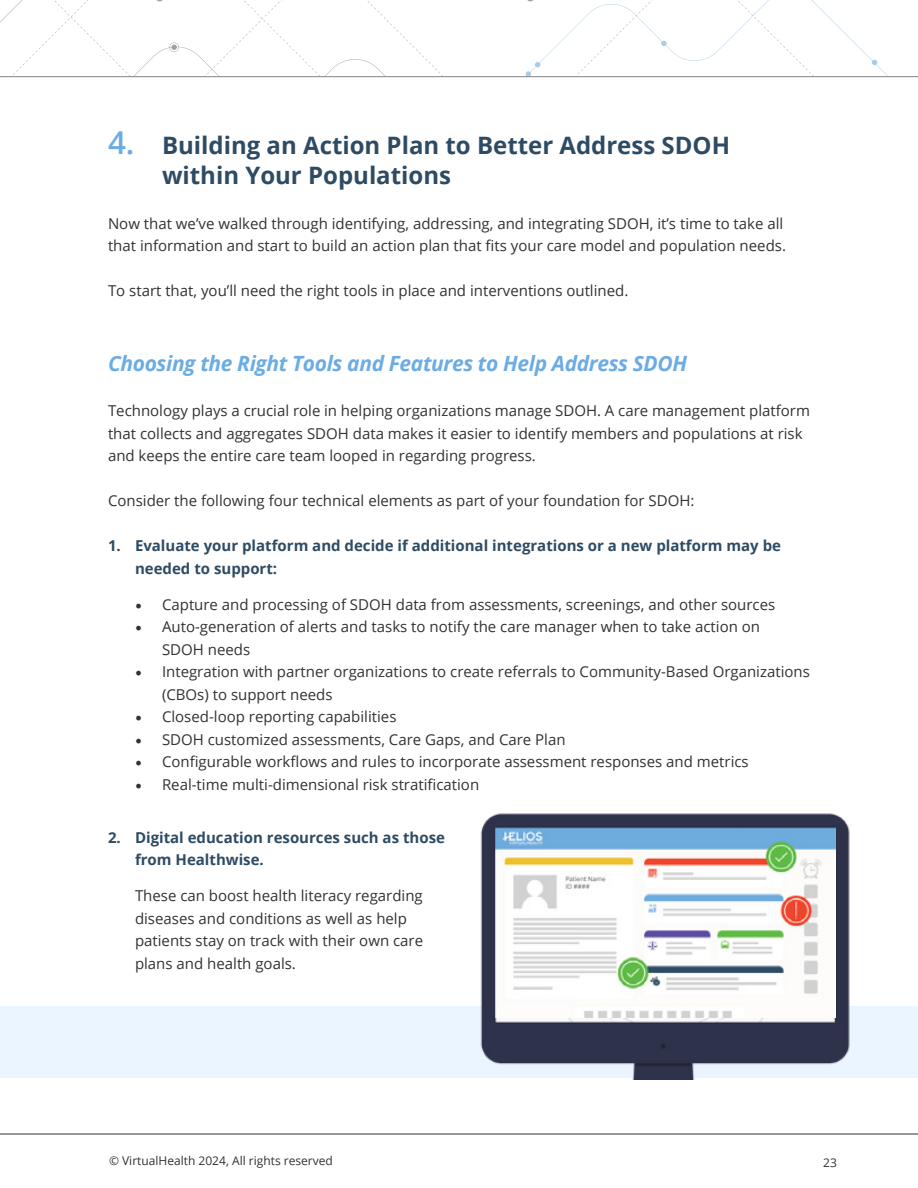
<style>
.page{position:relative;width:918px;height:1188px;background:#fff}
.page>*{position:absolute;margin:0;border:0;box-sizing:border-box;transform-origin:0 0}
.t1{font:700 24px/30px "Open Sans";color:#2e4b64}
.t2{font:italic 700 21px "Open Sans";letter-spacing:-.02em;color:#6cace4}
.t3{font:15px/22.5px "Open Sans";color:#323232}
.t4{font:700 15px/22.5px "Open Sans";color:#2e4b64}
.t5{font:12px "Open Sans";color:#323232}
.s1{font-weight:600;font-size:31.5px;color:#6cace4}
.s2{font-family:"Minion Pro";font-size:18px}
</style>
<div class="page">
<hr style="left:0;top:1134px;width:918px;height:1px;background:#323232">
<svg style="left:0;top:0;width:888px;height:76px"></svg>
<hr style="left:0;top:76px;width:918px;height:1px;background:#848484">
<div style="left:0;top:1007px;width:918px;height:71px;background:#ebf5ff"></div>
<img style="left:419px;top:813px;width:499px;height:267px">
<img style="left:496px;top:827px;width:339px;height:190px">
<h1 class="t1" style="left:162px;top:129px;width:570px;text-indent:-54px"><span class="s1">4.</span> Building an Action Plan to Better Address SDOH within Your Populations</h1>
<p class="t3" style="left:108px;top:212px;width:680px">Now that we’ve walked through identifying, addressing, and integrating SDOH, it’s time to take all that information and start to build an action plan that fits your care model and population needs.</p>
<p class="t3" style="left:108px;top:279px;width:522px">To start that, you’ll need the right tools in place and interventions outlined.</p>
<h2 class="t2" style="left:108px;top:349px;width:581px">Choosing the Right Tools and Features to Help Address SDOH</h2>
<p class="t3" style="left:108px;top:399px;width:704px">Technology plays a crucial role in helping organizations manage SDOH. A care management platform that collects and aggregates SDOH data makes it easier to identify members and populations at risk and keeps the entire care team looped in regarding progress.</p>
<p class="t3" style="left:108px;top:489px;width:588px">Consider the following four technical elements as part of your foundation for SDOH:</p>
<p class="t4" style="left:135px;top:534px;width:648px;text-indent:-27px">1. Evaluate your platform and decide if additional integrations or a new platform may be needed to support:</p>
<p class="t3" style="left:135px;top:593px;width:642px"><span class="s2">•</span> Capture and processing of SDOH data from assessments, screenings, and other sources</p>
<p class="t3" style="left:162px;top:615px;width:600px;text-indent:-27px"><span class="s2">•</span> Auto-generation of alerts and tasks to notify the care manager when to take action on<br>SDOH needs</p>
<p class="t3" style="left:162px;top:660px;width:649px;text-indent:-27px"><span class="s2">•</span> Integration with partner organizations to create referrals to Community-Based Organizations (CBOs) to support needs</p>
<p class="t3" style="left:135px;top:705px;width:263px"><span class="s2">•</span> Closed-loop reporting capabilities</p>
<p class="t3" style="left:135px;top:728px;width:432px"><span class="s2">•</span> SDOH customized assessments, Care Gaps, and Care Plan</p>
<p class="t3" style="left:135px;top:750px;width:615px"><span class="s2">•</span> Configurable workflows and rules to incorporate assessment responses and metrics</p>
<p class="t3" style="left:135px;top:773px;width:346px"><span class="s2">•</span> Real-time multi-dimensional risk stratification</p>
<p class="t4" style="left:135px;top:825px;width:312px;text-indent:-27px">2. Digital education resources such as those from Healthwise.</p>
<p class="t3" style="left:135px;top:884px;width:290px">These can boost health literacy regarding diseases and conditions as well as help patients stay on track with their own care plans and health goals.</p>
<p class="t5" style="left:109px;top:1152px;width:225px">© VirtualHealth 2024, All rights reserved</p>
<p class="t5" style="left:823px;top:1154px;width:15px">23</p>
</div>
